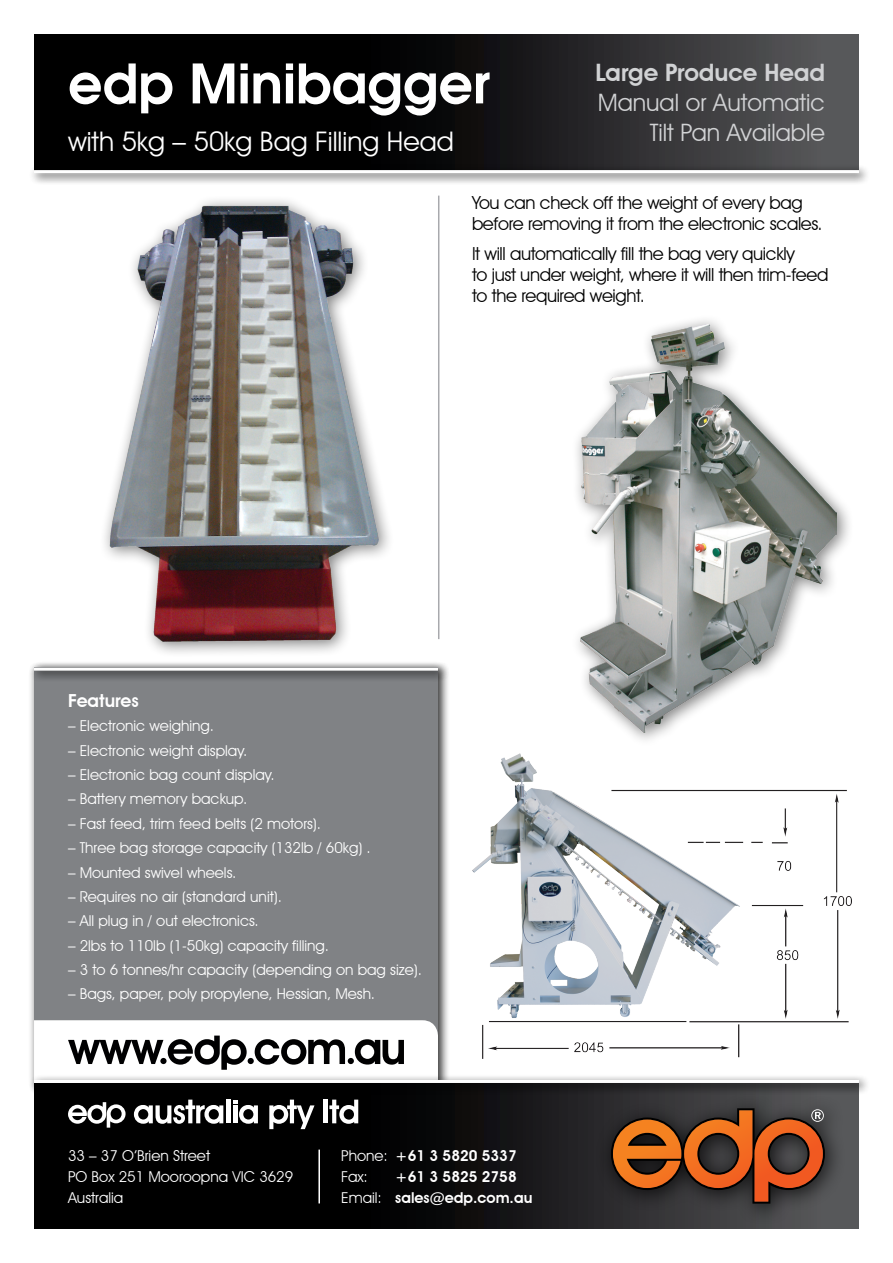
<style>
.page{position:relative;width:893px;height:1263px;background:#fff}
.page>*{position:absolute;margin:0;border:0;box-sizing:border-box;transform-origin:0 0}
.t1{font:700 54px "Avant Greek";color:#fff}
.t2{font:27px "Avant Garde IT Cby BT";color:#fff}
.t3{font:24px/30px "Avant Garde IT Cby BT";color:#d1d2d4;text-align:right}
.t4{font:600 24px "Avant Garde IT Cby BT";color:#d1d2d4}
.t5{font:18px/21px "Avant Garde IT Cby BT";letter-spacing:-.02em;color:#000}
.t6{font:600 18px "Avant Garde IT Cby BT";color:#fff}
.t7{font:15px "Avant Garde IT Cby BT";color:#fff}
.t8{font:600 15px "Avant Garde IT Cby BT";color:#fff}
.s1{font-weight:400}
</style>
<div class="page">
<div style="left:28px;top:661px;width:422px;height:434px;background:#000;opacity:.8"></div>
<div style="left:34px;top:668px;width:404px;height:415px;background:#808285"></div>
<svg style="left:34px;top:1095px;width:825px;height:134px;background:#0a0a0b"></svg>
<hr style="left:318px;top:1149px;width:2px;height:54px;background:#fff">
<div style="left:595px;top:1093px;width:251px;height:132px;background:#000;opacity:.7"></div>
<svg style="left:611px;top:1108px;width:214px;height:95px;background:#794526"></svg>
<svg style="left:34px;top:1020px;width:404px;height:54px;background:#cacacb"></svg>
<svg style="left:134px;top:1099px;width:89px;height:25px"></svg>
<hr style="left:226px;top:1099px;width:4px;height:24px;background:#fff">
<svg style="left:233px;top:1099px;width:25px;height:25px"></svg>
<svg style="left:269px;top:1099px;width:45px;height:30px"></svg>
<hr style="left:324px;top:1099px;width:4px;height:24px;background:#fff">
<svg style="left:329px;top:1099px;width:29px;height:25px"></svg>
<svg style="left:68px;top:1102px;width:58px;height:25px"></svg>
<div style="left:28px;top:1074px;width:843px;height:21px;background:#000;opacity:.8"></div>
<hr style="left:34px;top:1080px;width:825px;height:3px;background:#fff">
<img style="left:580px;top:324px;width:257px;height:408px">
<div style="left:28px;top:662px;width:422px;height:21px;background:#000;opacity:.8"></div>
<hr style="left:34px;top:668px;width:404px;height:3px;background:#fff">
<hr style="left:438px;top:196px;width:1px;height:443px;background:#a8a9ad">
<img style="left:472px;top:753px;width:380px;height:305px">
<svg style="left:34px;top:34px;width:825px;height:130px;background:#1a191b"></svg>
<div style="left:28px;top:164px;width:843px;height:21px;background:#000;opacity:.8"></div>
<hr style="left:34px;top:170px;width:825px;height:3px;background:#fff">
<img style="left:104px;top:200px;width:278px;height:451px">
<p class="t1" style="left:68px;top:53px;width:424px">edp Minibagger</p>
<p class="t2" style="left:68px;top:125px;width:387px">with 5kg – 50kg Bag Filling Head</p>
<p class="t4" style="left:595px;top:58px;width:231px">Large Produce Head</p>
<p class="t3" style="left:598px;top:87px;width:229px">Manual or Automatic<br>Tilt Pan Available</p>
<p class="t5" style="left:472px;top:192px;width:352px">You can check off the weight of every bag before removing it from the electronic scales.</p>
<p class="t5" style="left:472px;top:243px;width:358px">It will automatically fill the bag very quickly<br>to just under weight, where it will then trim-feed to the required weight.</p>
<p class="t6" style="left:68px;top:690px;width:72px">Features</p>
<p class="t7" style="left:68px;top:717px;width:147px">– Electronic weighing.</p>
<p class="t7" style="left:68px;top:741px;width:181px">– Electronic weight display.</p>
<p class="t7" style="left:68px;top:765px;width:208px">– Electronic bag count display.</p>
<p class="t7" style="left:68px;top:790px;width:181px">– Battery memory backup.</p>
<p class="t7" style="left:68px;top:814px;width:255px">– Fast feed, trim feed belts (2 motors).</p>
<p class="t7" style="left:68px;top:839px;width:304px">– Three bag storage capacity (132lb / 60kg) .</p>
<p class="t7" style="left:68px;top:863px;width:170px">– Mounted swivel wheels.</p>
<p class="t7" style="left:68px;top:887px;width:215px">– Requires no air (standard unit).</p>
<p class="t7" style="left:68px;top:912px;width:192px">– All plug in / out electronics.</p>
<p class="t7" style="left:68px;top:936px;width:262px">– 2lbs to 110lb (1-50kg) capacity filling.</p>
<p class="t7" style="left:68px;top:960px;width:356px">– 3 to 6 tonnes/hr capacity (depending on bag size).</p>
<p class="t7" style="left:68px;top:985px;width:309px">– Bags, paper, poly propylene, Hessian, Mesh.</p>
<p class="t7" style="left:68px;top:1147px;width:144px">33 – 37 O’Brien Street</p>
<p class="t7" style="left:68px;top:1168px;width:227px">PO Box 251 Mooroopna VIC 3629</p>
<p class="t7" style="left:68px;top:1189px;width:57px">Australia</p>
<p class="t8" style="left:341px;top:1147px;width:177px"><span class="s1">Phone:</span> +61 3 5820 5337</p>
<p class="t7" style="left:341px;top:1168px;width:28px">Fax:</p>
<p class="t8" style="left:395px;top:1168px;width:123px">+61 3 5825 2758</p>
<p class="t8" style="left:341px;top:1189px;width:193px"><span class="s1">Email:</span> sales@edp.com.au</p>
</div>
